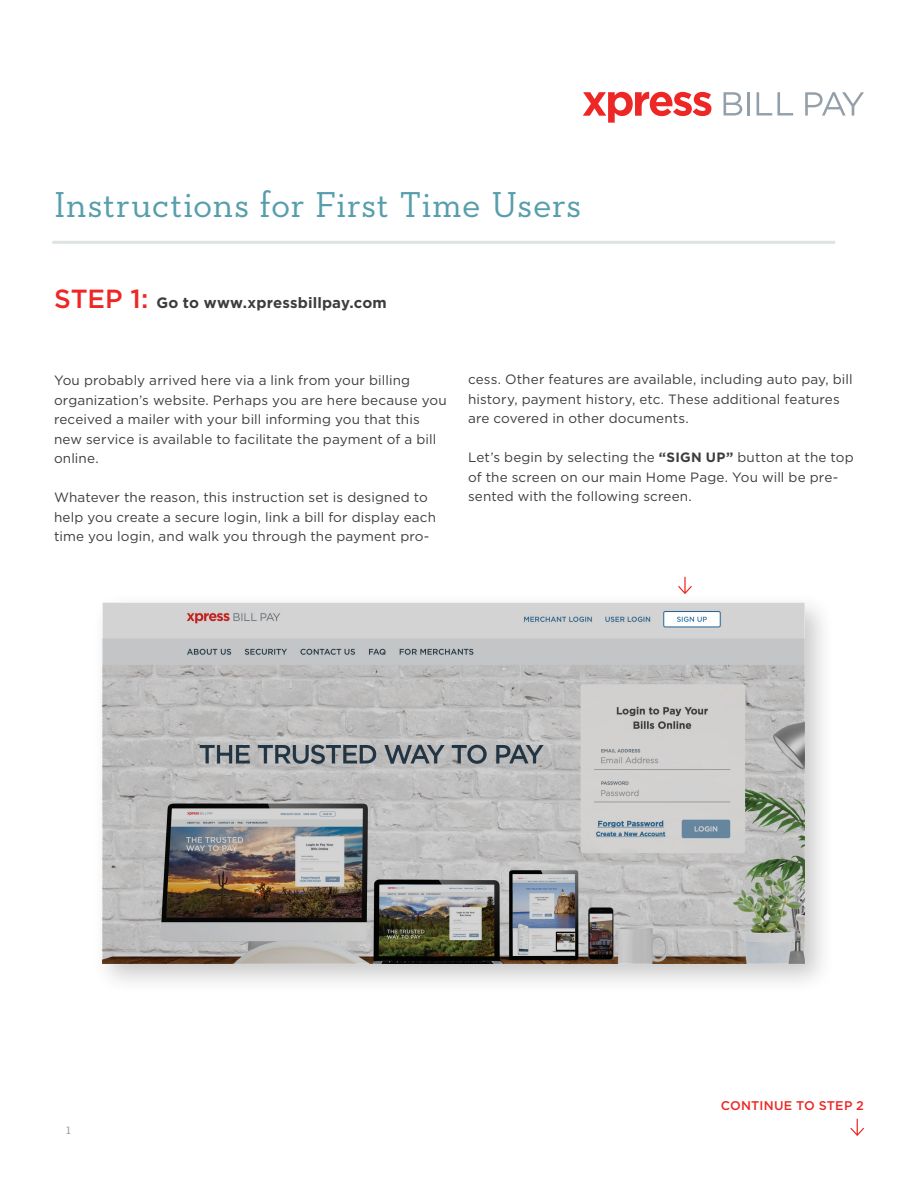
<style>
.page{position:relative;width:918px;height:1188px;background:#fff}
.page>*{position:absolute;margin:0;border:0;box-sizing:border-box;transform-origin:0 0}
.t1{font:36.75px "Neutraface Slab Text";letter-spacing:.015em;color:#579eac}
.t2{font:700 15px "Gotham HTF";letter-spacing:.01em;color:#3d3d3d}
.t3{font:14.55px "Neutraface Slab Text";color:#94a0a9}
.t4{font:13.5px/19.5px "Gotham HTF";letter-spacing:.01em;color:#3d3d3d}
.t5{font:500 12.6px "Gotham";letter-spacing:.015em;color:#ed2725}
.s1{font-family:"Gotham";font-weight:500;font-size:26.25px;color:#ed2725}
.s2{font-weight:700}
</style>
<div class="page">
<svg style="left:805px;top:92px;width:59px;height:24px"></svg>
<svg style="left:724px;top:92px;width:18px;height:23px"></svg>
<hr style="left:747px;top:92px;width:3px;height:23px;background:#94a0a9">
<svg style="left:757px;top:92px;width:36px;height:23px"></svg>
<svg style="left:583px;top:92px;width:128px;height:31px"></svg>
<hr style="left:52px;top:241px;width:783px;height:3px;background:#dde2e4">
<svg style="left:850px;top:1119px;width:14px;height:17px"></svg>
<div style="left:92px;top:592px;width:744px;height:402px;background:#231f20;opacity:.24"></div>
<svg style="left:103px;top:603px;width:702px;height:361px"></svg>
<svg style="left:678px;top:577px;width:14px;height:17px"></svg>
<h1 class="t1" style="left:54px;top:181px;width:529px">Instructions for First Time Users</h1>
<p class="t2" style="left:54px;top:294px;width:334px"><span class="s1">STEP 1:</span> Go to www.xpressbillpay.com</p>
<p class="t4" style="left:54px;top:371px;width:394px">You probably arrived here via a link from your billing organization’s website. Perhaps you are here because you received a mailer with your bill informing you that this new service is available to facilitate the payment of a bill online.</p>
<p class="t4" style="left:54px;top:488px;width:384px">Whatever the reason, this instruction set is designed to help you create a secure login, link a bill for display each time you login, and walk you through the payment pro-</p>
<p class="t4" style="left:468px;top:370px;width:386px">cess. Other features are available, including auto pay, bill history, payment history, etc. These additional features are covered in other documents.</p>
<p class="t4" style="left:468px;top:448px;width:387px">Let’s begin by selecting the <span class="s2">“SIGN UP”</span> button at the top of the screen on our main Home Page. You will be pre&shy;sented with the following screen.</p>
<p class="t3" style="left:66px;top:1120px;width:6px">1</p>
<p class="t5" style="left:721px;top:1097px;width:145px">CONTINUE TO STEP 2</p>
</div>
